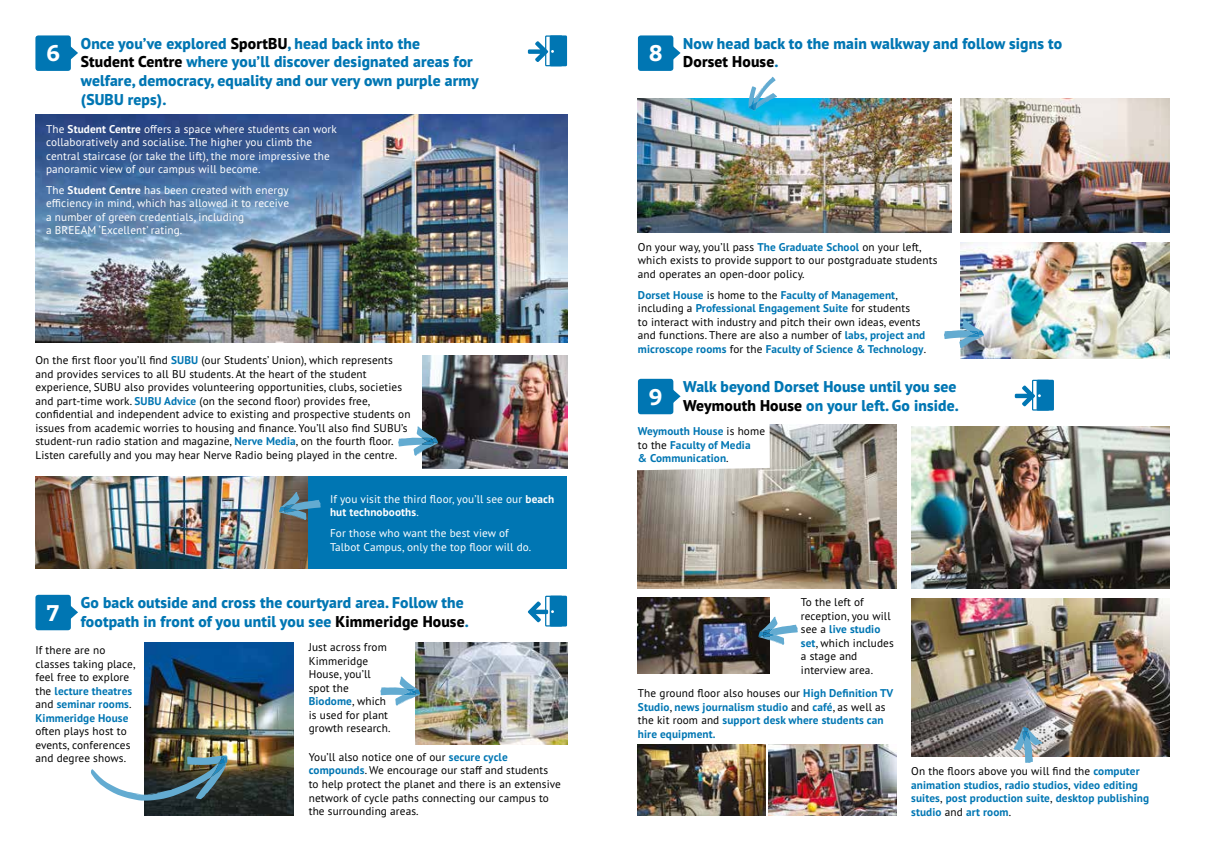
<style>
.page{position:relative;width:1205px;height:851px;background:#fff}
.page>*{position:absolute;margin:0;border:0;box-sizing:border-box;transform-origin:0 0}
.t1{font:700 22.5px "Bitter";color:#fff}
.t2{font:800 15.62px/18.8px "PT Sans Pro";letter-spacing:.01em;color:#0076b3}
.t3{font:11.25px/13.5px "PT Sans Pro";letter-spacing:.01em;color:#000}
.t4{font:11.25px/13.5px "PT Sans Pro";letter-spacing:.01em;color:#fff}
.t5{font:700 11.25px/13.5px "PT Sans Pro";letter-spacing:.01em;color:#0076b3}
.s1{color:#000}
.s2{font-weight:700}
.s3{font-weight:700;color:#0076b3}
.s4{font-weight:400;color:#000}
</style>
<div class="page">
<img style="left:35px;top:115px;width:532px;height:228px">
<img style="left:144px;top:642px;width:150px;height:173px">
<img style="left:423px;top:356px;width:144px;height:113px">
<img style="left:416px;top:642px;width:151px;height:102px">
<img style="left:35px;top:476px;width:274px;height:92px">
<img style="left:638px;top:98px;width:313px;height:134px">
<img style="left:960px;top:98px;width:209px;height:134px">
<img style="left:960px;top:243px;width:209px;height:115px">
<img style="left:638px;top:425px;width:258px;height:163px">
<img style="left:638px;top:597px;width:131px;height:76px">
<img style="left:638px;top:744px;width:128px;height:71px">
<img style="left:911px;top:598px;width:258px;height:158px">
<img style="left:768px;top:744px;width:128px;height:71px">
<img style="left:911px;top:426px;width:258px;height:162px">
<svg style="left:638px;top:424px;width:132px;height:46px"></svg>
<svg style="left:748px;top:77px;width:29px;height:34px"></svg>
<div style="left:545px;top:35px;width:17px;height:31px;border:1px solid #0076b3"></div>
<div style="left:550px;top:35px;width:17px;height:31px;background:#0076b3"></div>
<svg style="left:528px;top:41px;width:26px;height:21px"></svg>
<div style="left:1032px;top:379px;width:17px;height:31px;border:1px solid #0076b3"></div>
<div style="left:1036px;top:379px;width:18px;height:31px;background:#0076b3"></div>
<svg style="left:1015px;top:385px;width:26px;height:21px"></svg>
<div style="left:545px;top:595px;width:17px;height:31px;border:1px solid #0076b3"></div>
<div style="left:550px;top:595px;width:17px;height:31px;background:#0076b3"></div>
<svg style="left:528px;top:601px;width:26px;height:21px"></svg>
<div style="left:35px;top:35px;width:36px;height:36px;background:#0076b3;border-radius:3px"></div>
<svg style="left:70px;top:44px;width:8px;height:18px"></svg>
<div style="left:35px;top:594px;width:36px;height:36px;background:#0076b3;border-radius:3px"></div>
<svg style="left:70px;top:603px;width:8px;height:18px"></svg>
<div style="left:638px;top:35px;width:35px;height:36px;background:#0076b3;border-radius:3px"></div>
<svg style="left:673px;top:44px;width:7px;height:18px"></svg>
<div style="left:309px;top:476px;width:258px;height:92px;background:#0076b3"></div>
<div style="left:638px;top:379px;width:35px;height:35px;background:#0076b3;border-radius:3px"></div>
<svg style="left:673px;top:387px;width:7px;height:18px"></svg>
<svg style="left:758px;top:616px;width:40px;height:28px"></svg>
<svg style="left:398px;top:426px;width:40px;height:29px"></svg>
<svg style="left:944px;top:319px;width:40px;height:29px"></svg>
<svg style="left:279px;top:492px;width:42px;height:28px"></svg>
<svg style="left:380px;top:676px;width:40px;height:29px"></svg>
<svg style="left:1013px;top:726px;width:29px;height:37px"></svg>
<img style="left:91px;top:755px;width:137px;height:45px">
<h1 class="t1" style="left:46px;top:36px;width:16px">6</h1>
<h2 class="t2" style="left:81px;top:33px;width:399px">Once you’ve explored <span class="s1">SportBU</span>, head back into the<br><span class="s1">Student Centre</span> where you’ll discover designated areas for welfare, democracy, equality and our very own purple army (SUBU reps).</h2>
<p class="t4" style="left:46px;top:122px;width:292px">The <span class="s2">Student Centre</span> offers a space where students can work collaboratively and socialise. The higher you climb the central staircase (or take the lift), the more impressive the panoramic view of our campus will become.</p>
<p class="t4" style="left:46px;top:183px;width:244px">The <span class="s2">Student Centre</span> has been created with energy efficiency in mind, which has allowed it to receive a number of green credentials, including<br>a BREEAM ‘Excellent’ rating.</p>
<p class="t3" style="left:35px;top:353px;width:377px">On the first floor you’ll find <span class="s3">SUBU</span> (our Students’ Union), which represents and provides services to all BU students. At the heart of the student experience, SUBU also provides volunteering opportunities, clubs, societies and part-time work. <span class="s3">SUBU Advice</span> (on the second floor) provides free, confidential and independent advice to existing and prospective students on issues from academic worries to housing and finance. You’ll also find SUBU’s student-run radio station and magazine, <span class="s3">Nerve Media</span>, on the fourth floor.<br>Listen carefully and you may hear Nerve Radio being played in the centre.</p>
<h1 class="t1" style="left:47px;top:595px;width:13px">7</h1>
<p class="t4" style="left:330px;top:492px;width:226px">If you visit the third floor, you’ll see our <span class="s2">beach hut technobooths</span>.</p>
<p class="t4" style="left:330px;top:526px;width:203px">For those who want the best view of<br>Talbot Campus, only the top floor will do.</p>
<h2 class="t2" style="left:81px;top:592px;width:389px">Go back outside and cross the courtyard area. Follow the footpath in front of you until you see <span class="s1">Kimmeridge House</span>.</h2>
<p class="t3" style="left:35px;top:643px;width:102px">If there are no classes taking place, feel free to explore the <span class="s3">lecture theatres </span>and <span class="s3">seminar rooms</span>.<br><span class="s3">Kimmeridge House</span></p>
<p class="t3" style="left:35px;top:724px;width:97px">often plays host to events, conferences and degree shows.</p>
<p class="t3" style="left:309px;top:640px;width:83px">Just across from<br>Kimmeridge<br>House, you’ll spot the<br><span class="s3">Biodome</span>, which is used for plant growth research.</p>
<p class="t3" style="left:309px;top:749px;width:254px">You’ll also notice one of our <span class="s3">secure cycle compounds</span>. We encourage our staff and students<br>to help protect the planet and there is an extensive network of cycle paths connecting our campus to the surrounding areas.</p>
<h1 class="t1" style="left:649px;top:36px;width:15px">8</h1>
<h2 class="t2" style="left:683px;top:33px;width:380px">Now head back to the main walkway and follow signs to<br><span class="s1">Dorset House</span>.</h2>
<p class="t3" style="left:638px;top:240px;width:301px">On your way, you’ll pass <span class="s3">The Graduate School</span> on your left, which exists to provide support to our postgraduate students and operates an open-door policy.</p>
<p class="t3" style="left:638px;top:287px;width:290px"><span class="s3">Dorset House</span> is home to the <span class="s3">Faculty of Management</span>, including a <span class="s3">Professional Engagement Suite</span> for students<br>to interact with industry and pitch their own ideas, events and functions. There are also a number of <span class="s3">labs, project and microscope rooms</span> for the <span class="s3">Faculty of Science &amp; Technology</span>.</p>
<h1 class="t1" style="left:649px;top:379px;width:15px">9</h1>
<h2 class="t2" style="left:683px;top:376px;width:277px">Walk beyond Dorset House until you see<br><span class="s1">Weymouth House</span> on your left. Go inside.</h2>
<p class="t5" style="left:638px;top:424px;width:129px">Weymouth House <span class="s4">is home to the</span> Faculty of Media<br>&amp; Communication<span class="s4">.</span></p>
<p class="t3" style="left:801px;top:595px;width:94px">To the left of reception, you will see a <span class="s3">live studio set</span>, which includes a stage and interview area.</p>
<p class="t5" style="left:638px;top:686px;width:257px"><span class="s4">The ground floor also houses our</span> High Definition TV Studio<span class="s4">,</span> news journalism studio <span class="s4">and</span> café<span class="s4">, as well as the kit room and</span> support desk where students can hire equipment.</p>
<p class="t5" style="left:911px;top:764px;width:239px"><span class="s4">On the floors above you will find the</span> computer animation studios<span class="s4">,</span> radio studios<span class="s4">,</span> video editing suites<span class="s4">,</span> post production suite<span class="s4">,</span> desktop publishing studio <span class="s4">and</span> art room<span class="s4">.</span></p>
</div>
